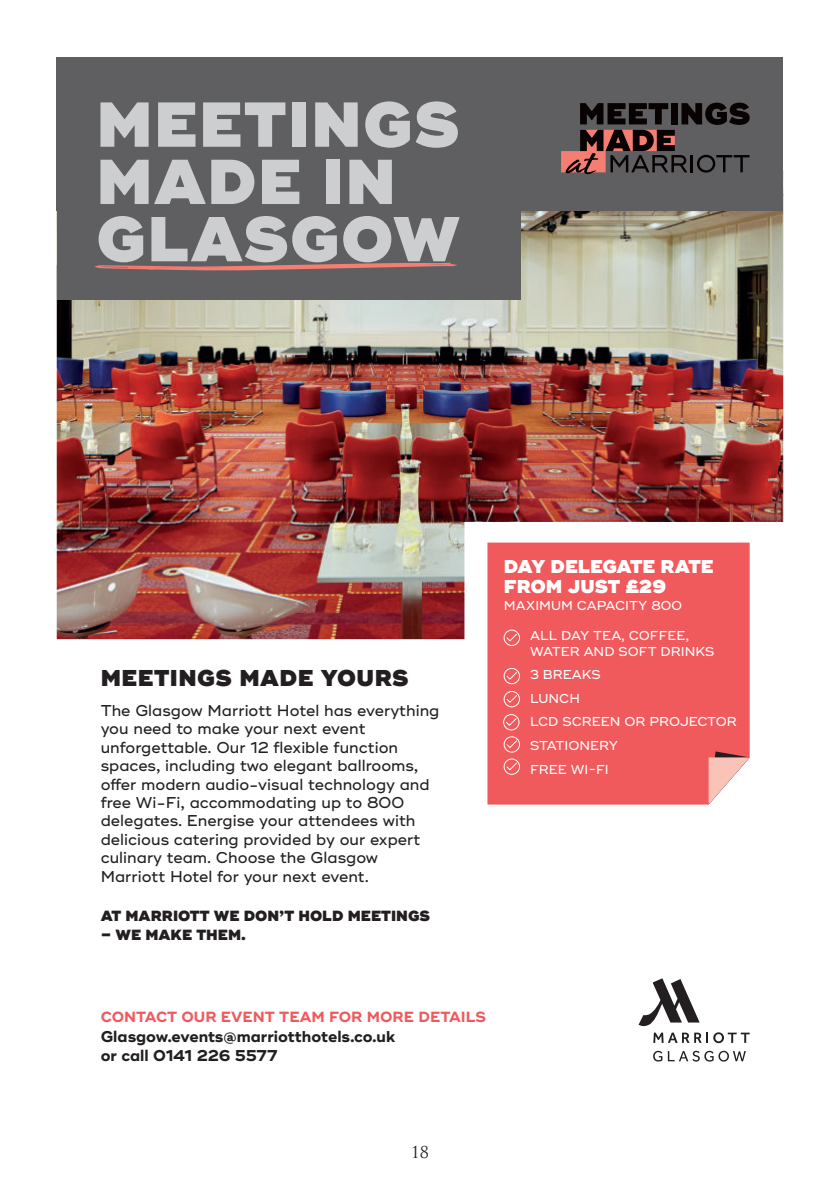
<style>
.page{position:relative;width:840px;height:1191px;background:#fff}
.page>*{position:absolute;margin:0;border:0;box-sizing:border-box;transform-origin:0 0}
.t1{font:900 63.2px/57.2px "Ridley Grotesk";letter-spacing:.02em;color:#cdced0}
.t2{font:900 22.8px "Ridley Grotesk";letter-spacing:.02em;color:#231f20}
.t3{font:900 18.6px/20.4px "Ridley Grotesk";color:#fff}
.t4{font:16px "Trajan Pro";color:#231f20}
.t5{font:500 15.6px/18.4px "Ridley Grotesk";color:#231f20}
.t6{font:700 15.6px/19.4px "Ridley Grotesk";color:#231f20}
.t7{font:900 14.8px "Ridley Grotesk";color:#231f20}
.t8{font:700 14.8px "Ridley Grotesk";color:#f05a5d}
.t9{font:500 12.8px/23.6px "Ridley Grotesk";color:#fff}
</style>
<div class="page">
<img style="left:57px;top:210px;width:725px;height:429px">
<div style="left:57px;top:178px;width:463px;height:122px;background:#5f5f62"></div>
<div style="left:57px;top:57px;width:725px;height:153px;background:#5f5f62"></div>
<svg style="left:638px;top:978px;width:61px;height:48px"></svg>
<svg style="left:653px;top:1032px;width:96px;height:11px"></svg>
<svg style="left:653px;top:1050px;width:92px;height:11px"></svg>
<svg style="left:94px;top:263px;width:363px;height:7px"></svg>
<div style="left:487px;top:542px;width:262px;height:262px;background:#f05a5d"></div>
<svg style="left:708px;top:751px;width:41px;height:53px"></svg>
<div style="left:503px;top:630px;width:16px;height:15px;border:1px solid #fff;border-radius:50%"></div>
<svg style="left:506px;top:633px;width:11px;height:8px"></svg>
<div style="left:503px;top:668px;width:16px;height:16px;border:1px solid #fff;border-radius:50%"></div>
<svg style="left:506px;top:672px;width:11px;height:8px"></svg>
<div style="left:503px;top:691px;width:16px;height:16px;border:1px solid #fff;border-radius:50%"></div>
<svg style="left:506px;top:695px;width:11px;height:8px"></svg>
<div style="left:503px;top:714px;width:16px;height:16px;border:1px solid #fff;border-radius:50%"></div>
<svg style="left:505px;top:718px;width:11px;height:8px"></svg>
<div style="left:503px;top:736px;width:16px;height:16px;border:1px solid #fff;border-radius:50%"></div>
<svg style="left:506px;top:740px;width:11px;height:8px"></svg>
<div style="left:503px;top:759px;width:16px;height:15px;border:1px solid #fff;border-radius:50%"></div>
<svg style="left:506px;top:762px;width:11px;height:8px"></svg>
<svg style="left:561px;top:103px;width:188px;height:71px"></svg>
<h1 class="t1" style="left:96px;top:99px;width:365px">MEETINGS<br>MADE IN<br>GLASGOW</h1>
<h2 class="t2" style="left:101px;top:667px;width:309px">MEETINGS MADE YOURS</h2>
<p class="t5" style="left:101px;top:702px;width:340px">The Glasgow Marriott Hotel has everything you need to make your next event unforgettable. Our 12 flexible function spaces, including two elegant ballrooms, offer modern audio-visual technology and free Wi-Fi, accommodating up to 800 delegates. Energise your attendees with delicious catering provided by our expert culinary team. Choose the Glasgow Marriott Hotel for your next event.</p>
<p class="t7" style="left:101px;top:909px;width:331px">AT MARRIOTT WE DON’T HOLD MEETINGS</p>
<p class="t7" style="left:101px;top:927px;width:147px">– WE MAKE THEM.</p>
<p class="t3" style="left:503px;top:557px;width:211px">DAY DELEGATE RATE<br>FROM JUST £29</p>
<p class="t9" style="left:503px;top:594px;width:179px">MAXIMUM CAPACITY 800</p>
<p class="t9" style="left:530px;top:629px;width:186px;line-height:15.4px">ALL DAY TEA, COFFEE,<br>WATER AND SOFT DRINKS</p>
<p class="t9" style="left:530px;top:663px;width:208px">3 BREAKS<br>LUNCH<br>LCD SCREEN OR PROJECTOR<br>STATIONERY<br>FREE WI-FI</p>
<p class="t8" style="left:101px;top:1010px;width:386px">CONTACT OUR EVENT TEAM FOR MORE DETAILS</p>
<p class="t6" style="left:101px;top:1027px;width:296px">Glasgow.events@marriotthotels.co.uk or call 0141 226 5577</p>
<p class="t4" style="left:410px;top:1142px;width:20px">18</p>
</div>
